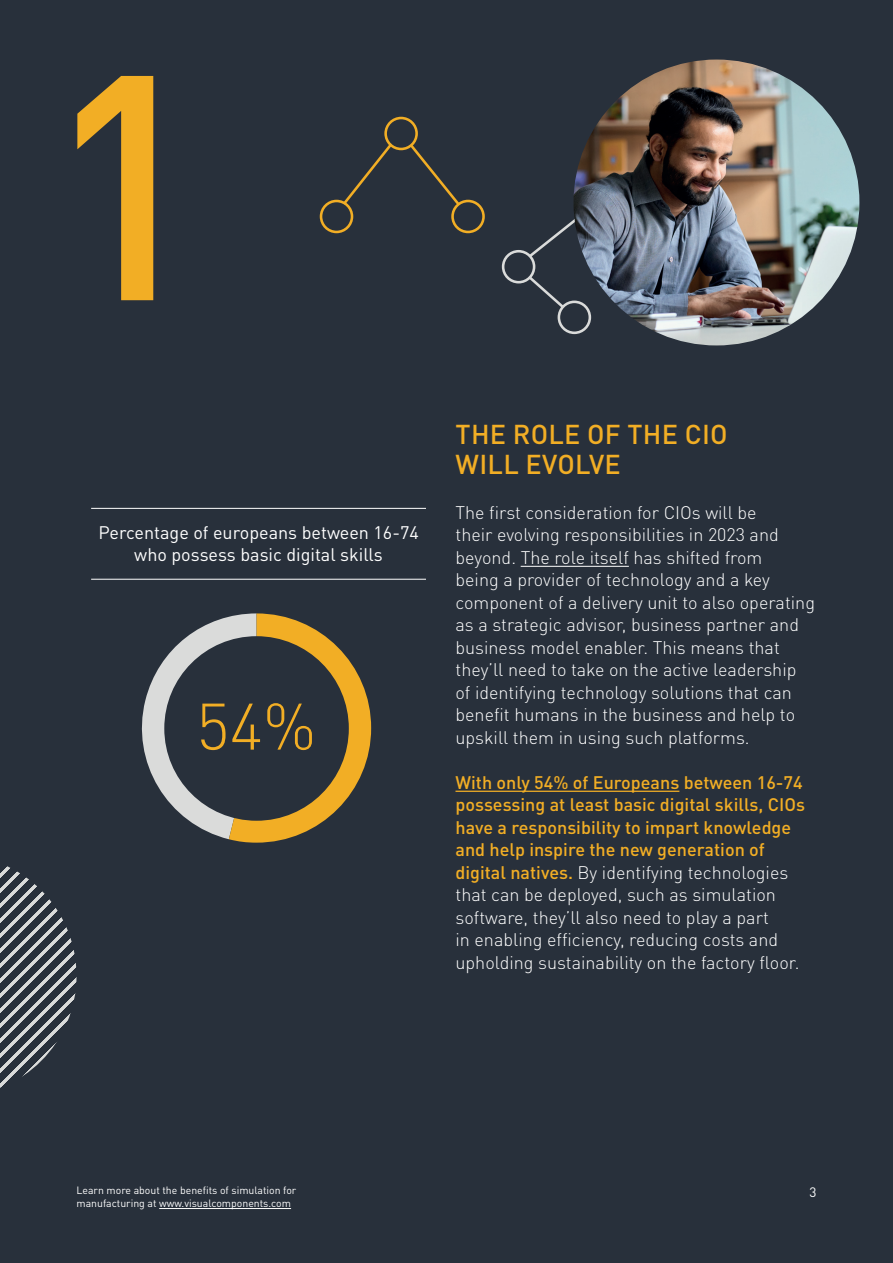
<style>
.page{position:relative;width:893px;height:1263px;background:#28303b}
.page>*{position:absolute;margin:0;border:0;box-sizing:border-box;transform-origin:0 0}
.t1{font:500 315px "DINOT";color:#f2ae25}
.t2{font:300 64.65px "DINOT";color:#f2ae25}
.t3{font:500 27px/30px "DINOT";letter-spacing:.01em;color:#f2ae25}
.t4{font:300 18px/22.5px "DINOT";color:#fff}
.t5{font:18px/22.5px "DINOT";color:#fff;text-align:center}
.t6{font:13.5px "DINOT";color:#fff}
.t7{font:10.5px/12.6px "DINOT";color:#fff}
.s1{font-weight:500;color:#f2ae25}
</style>
<div class="page">
<hr style="left:159px;top:1208px;width:132px;height:1px;background:#fff">
<hr style="left:521px;top:566px;width:108px;height:1px;background:#fff">
<hr style="left:455px;top:791px;width:224px;height:1px;background:#f2ae25">
<svg style="left:0;top:866px;width:77px;height:222px"></svg>
<svg style="left:141px;top:613px;width:230px;height:230px"></svg>
<div style="left:164px;top:636px;width:185px;height:185px;background:#28303b;border-radius:50%"></div>
<hr style="left:91px;top:579px;width:335px;height:1px;background:#fff">
<hr style="left:91px;top:508px;width:335px;height:1px;background:#fff">
<div style="left:558px;top:301px;width:33px;height:33px;border:3px solid #dadbda;border-radius:50%"></div>
<div style="left:451px;top:200px;width:34px;height:33px;border:3px solid #f2ae25;border-radius:50%"></div>
<div style="left:320px;top:200px;width:33px;height:33px;border:3px solid #f2ae25;border-radius:50%"></div>
<div style="left:502px;top:250px;width:33px;height:33px;border:3px solid #dadbda;border-radius:50%"></div>
<div style="left:384px;top:117px;width:34px;height:33px;border:3px solid #f2ae25;border-radius:50%"></div>
<svg style="left:527px;top:219px;width:47px;height:41px"></svg>
<svg style="left:408px;top:142px;width:54px;height:65px"></svg>
<svg style="left:341px;top:141px;width:53px;height:66px"></svg>
<svg style="left:526px;top:274px;width:40px;height:36px"></svg>
<img style="left:573px;top:60px;width:286px;height:285px;border-radius:143px">
<h1 class="t1" style="left:41px;top:-15px;width:169px">1</h1>
<p class="t5" style="left:98px;top:521px;width:322px">Percentage of europeans between 16-74 who possess basic digital skills</p>
<h2 class="t2" style="left:196px;top:687px;width:122px">54%</h2>
<h3 class="t3" style="left:456px;top:418px;width:274px">THE ROLE OF THE CIO<br>WILL EVOLVE</h3>
<p class="t4" style="left:455px;top:501px;width:361px">The first consideration for CIOs will be<br>their evolving responsibilities in 2023 and beyond. The role itself has shifted from<br>being a provider of technology and a key component of a delivery unit to also operating as a strategic advisor, business partner and business model enabler. This means that they’ll need to take on the active leadership of identifying technology solutions that can benefit humans in the business and help to upskill them in using such platforms.</p>
<p class="t4" style="left:455px;top:771px;width:351px"><span class="s1">With only 54% of Europeans between 16-74 possessing at least basic digital skills, CIOs have a responsibility to impart knowledge and help inspire the new generation of digital natives.</span> By identifying technologies that can be deployed, such as simulation software, they’ll also need to play a part<br>in enabling efficiency, reducing costs and upholding sustainability on the factory floor.</p>
<p class="t7" style="left:77px;top:1184px;width:221px">Learn more about the benefits of simulation for manufacturing at www.visualcomponents.com</p>
<p class="t6" style="left:809px;top:1183px;width:9px">3</p>
</div>
